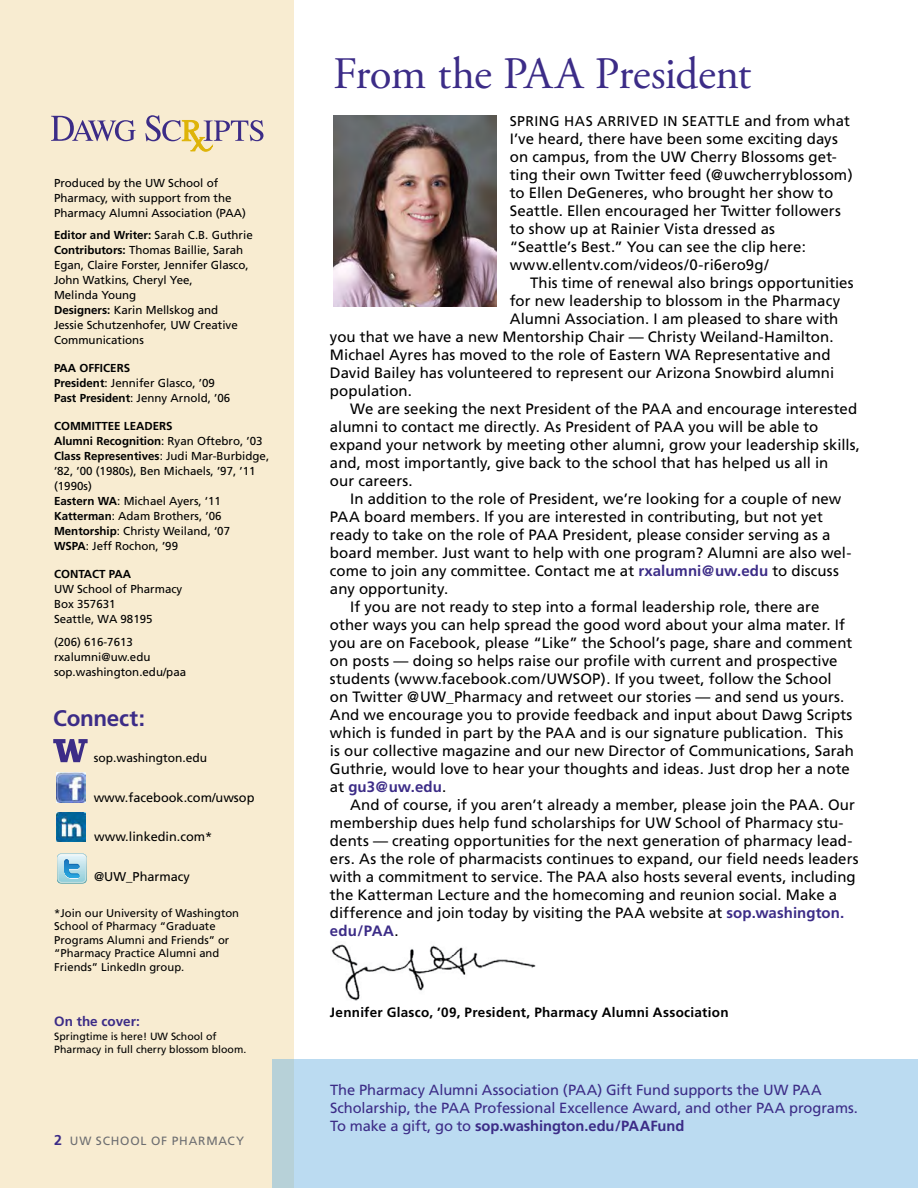
<style>
.page{position:relative;width:918px;height:1188px;background:#fff}
.page>*{position:absolute;margin:0;border:0;box-sizing:border-box;transform-origin:0 0}
.t1{font:45px "Adobe Garamond Pro";letter-spacing:-.015em;color:#3c2c87}
.sidebar_sans{font:700 22.5px "Frutiger";letter-spacing:-.015em;color:#3c2c87}
.body-other{font:15px/18px "Frutiger";letter-spacing:.005em;color:#000}
.body-first{font:15px/18px "Frutiger";letter-spacing:.005em;color:#000}
.sidebar_sans-2{font:14.7px/18px "Frutiger";letter-spacing:-.005em;color:#3c2c87}
.body-first-2{font:14.1px "Frutiger";letter-spacing:.03em;color:#000}
.body-other-2{font:700 13.5px "Frutiger";letter-spacing:.02em;color:#000}
.t2{font:700 13.5px "Frutiger";color:#3c2c87}
.t3{font:12.75px "Frutiger";color:#000}
.body-other-3{font:12px "Frutiger";letter-spacing:.07em;color:#6d6e71}
.t4{font:12px "Frutiger";color:#000}
.t5{font:11.55px/15px "Frutiger";color:#000}
.t6{font:700 11.55px "Frutiger";color:#000}
.t7{font:11.25px/13.5px "Frutiger";color:#000}
.t8{font:10.5px/13.5px "Frutiger";color:#000}
.s1{font-weight:700}
.s2{font-weight:700;font-size:14.25px;color:#3c2c87}
.s3{font-size:15px}
.s4{font-weight:700;color:#3c2c87}
</style>
<div class="page">
<div style="left:0;top:0;width:293px;height:1188px;background:#f8ecd1"></div>
<img style="left:57px;top:773px;width:28px;height:30px">
<img style="left:57px;top:812px;width:28px;height:29px">
<svg style="left:57px;top:853px;width:30px;height:31px"></svg>
<img style="left:333px;top:115px;width:163px;height:192px">
<svg style="left:51px;top:115px;width:212px;height:36px"></svg>
<svg style="left:53px;top:739px;width:35px;height:23px"></svg>
<img style="left:331px;top:944px;width:205px;height:57px">
<div style="left:273px;top:1059px;width:645px;height:129px;background:#bbdbf1"></div>
<p class="t5" style="left:54px;top:175px;width:194px">Produced by the UW School of<br>Pharmacy, with support from the<br>Pharmacy Alumni Association (PAA)</p>
<p class="t5" style="left:54px;top:228px;width:200px"><span class="s1">Editor and Writer:</span> Sarah C.B. Guthrie<br><span class="s1">Contributors:</span> Thomas Baillie, Sarah<br>Egan, Claire Forster, Jennifer Glasco,<br>John Watkins, Cheryl Yee,<br>Melinda Young<br><span class="s1">Designers:</span> Karin Mellskog and<br>Jessie Schutzenhofer, UW Creative<br>Communications</p>
<p class="t6" style="left:54px;top:361px;width:78px">PAA OFFICERS</p>
<p class="t5" style="left:54px;top:376px;width:178px"><span class="s1">President</span>: Jennifer Glasco, ’09<br><span class="s1">Past President</span>: Jenny Arnold, ’06</p>
<p class="t6" style="left:54px;top:419px;width:120px">COMMITTEE LEADERS</p>
<p class="t5" style="left:54px;top:434px;width:217px"><span class="s1">Alumni Recognition</span>: Ryan Oftebro, ’03<br><span class="s1">Class Representives</span>: Judi Mar-Burbidge, ’82, ’00 (1980s), Ben Michaels, ’97, ’11 (1990s)<br><span class="s1">Eastern WA</span>: Michael Ayers, ‘11<br><span class="s1">Katterman</span>: Adam Brothers, ’06<br><span class="s1">Mentorship</span>: Christy Weiland, ‘07<br><span class="s1">WSPA</span>: Jeff Rochon, ’99</p>
<p class="t6" style="left:54px;top:567px;width:79px">CONTACT PAA</p>
<p class="t5" style="left:54px;top:582px;width:130px">UW School of Pharmacy<br>Box 357631<br>Seattle, WA 98195</p>
<p class="t5" style="left:54px;top:634px;width:134px">(206) 616-7613 rxalumni@uw.edu sop.washington.edu/paa</p>
<p class="sidebar_sans" style="left:53px;top:705px;width:93px">Connect:</p>
<p class="t4" style="left:94px;top:751px;width:115px">sop.washington.edu</p>
<p class="t3" style="left:94px;top:790px;width:162px">www.facebook.com/uwsop</p>
<p class="t3" style="left:94px;top:829px;width:120px">www.linkedin.com*</p>
<p class="t3" style="left:94px;top:869px;width:97px">@UW_Pharmacy</p>
<p class="t7" style="left:54px;top:906px;width:186px">*Join our University of Washington<br>School of Pharmacy “Graduate<br>Programs Alumni and Friends” or “Pharmacy Practice Alumni and<br>Friends” LinkedIn group.</p>
<p class="t2" style="left:54px;top:1014px;width:87px">On the cover:</p>
<p class="t8" style="left:54px;top:1029px;width:193px">Springtime is here! UW School of<br>Pharmacy in full cherry blossom bloom.</p>
<p class="body-other-3" style="left:54px;top:1134px;width:192px"><span class="s2">2</span> UW SCHOOL OF PHARMACY</p>
<p class="t1" style="left:333px;top:46px;width:420px">From the PAA President</p>
<p class="body-first-2" style="left:510px;top:113px;width:342px">SPRING HAS ARRIVED IN SEATTLE <span class="s3">and from what</span></p>
<p class="body-first" style="left:510px;top:130px;width:344px">I’ve heard, there have been some exciting days on campus, from the UW Cherry Blossoms get&shy;ting their own Twitter feed (@uwcherryblossom) to Ellen DeGeneres, who brought her show to Seattle. Ellen encouraged her Twitter followers to show up at Rainier Vista dressed as<br>“Seattle’s Best.” You can see the clip here: www.ellentv.com/videos/0-ri6ero9g/</p>
<p class="body-other" style="left:530px;top:274px;width:325px">This time of renewal also brings opportunities</p>
<p class="body-other" style="left:510px;top:292px;width:332px">for new leadership to blossom in the Pharmacy</p>
<p class="body-other" style="left:510px;top:310px;width:330px">Alumni Association. I am pleased to share with</p>
<p class="body-other" style="left:330px;top:328px;width:505px">you that we have a new Mentorship Chair — Christy Weiland-Hamilton.</p>
<p class="body-other" style="left:330px;top:346px;width:502px">Michael Ayres has moved to the role of Eastern WA Representative and</p>
<p class="body-other" style="left:330px;top:364px;width:506px">David Bailey has volunteered to represent our Arizona Snowbird alumni</p>
<p class="body-other" style="left:330px;top:382px;width:83px">population.</p>
<p class="body-other" style="left:330px;top:400px;width:532px;text-indent:20px">We are seeking the next President of the PAA and encourage interested alumni to contact me directly. As President of PAA you will be able to expand your network by meeting other alumni, grow your leadership skills, and, most importantly, give back to the school that has helped us all in<br>our careers.</p>
<p class="body-other" style="left:330px;top:490px;width:523px;text-indent:20px">In addition to the role of President, we’re looking for a couple of new PAA board members. If you are interested in contributing, but not yet ready to take on the role of PAA President, please consider serving as a board member. Just want to help with one program? Alumni are also wel&shy;come to join any committee. Contact me at <span class="s4">rxalumni@uw.edu</span> to discuss any opportunity.</p>
<p class="body-other" style="left:330px;top:598px;width:526px;text-indent:20px">If you are not ready to step into a formal leadership role, there are other ways you can help spread the good word about your alma mater. If you are on Facebook, please “Like” the School’s page, share and comment on posts — doing so helps raise our profile with current and prospective students (www.facebook.com/UWSOP). If you tweet, follow the School<br>on Twitter @UW_Pharmacy and retweet our stories — and send us yours.<br>And we encourage you to provide feedback and input about Dawg Scripts which is funded in part by the PAA and is our signature publication. This is our collective magazine and our new Director of Communications, Sarah Guthrie, would love to hear your thoughts and ideas. Just drop her a note at <span class="s4">gu3@uw.edu</span>.</p>
<p class="body-other" style="left:330px;top:796px;width:530px;text-indent:20px">And of course, if you aren’t already a member, please join the PAA. Our membership dues help fund scholarships for UW School of Pharmacy stu&shy;dents — creating opportunities for the next generation of pharmacy lead&shy;ers. As the role of pharmacists continues to expand, our field needs leaders with a commitment to service. The PAA also hosts several events, including the Katterman Lecture and the homecoming and reunion social. Make a difference and join today by visiting the PAA website at <span class="s4">sop.washington. edu/PAA</span>.</p>
<p class="body-other-2" style="left:330px;top:1004px;width:400px">Jennifer Glasco, ’09, President, Pharmacy Alumni Association</p>
<p class="sidebar_sans-2" style="left:330px;top:1081px;width:530px">The Pharmacy Alumni Association (PAA) Gift Fund supports the UW PAA<br>Scholarship, the PAA Professional Excellence Award, and other PAA programs.<br>To make a gift, go to <span class="s1">sop.washington.edu/PAAFund</span></p>
</div>
